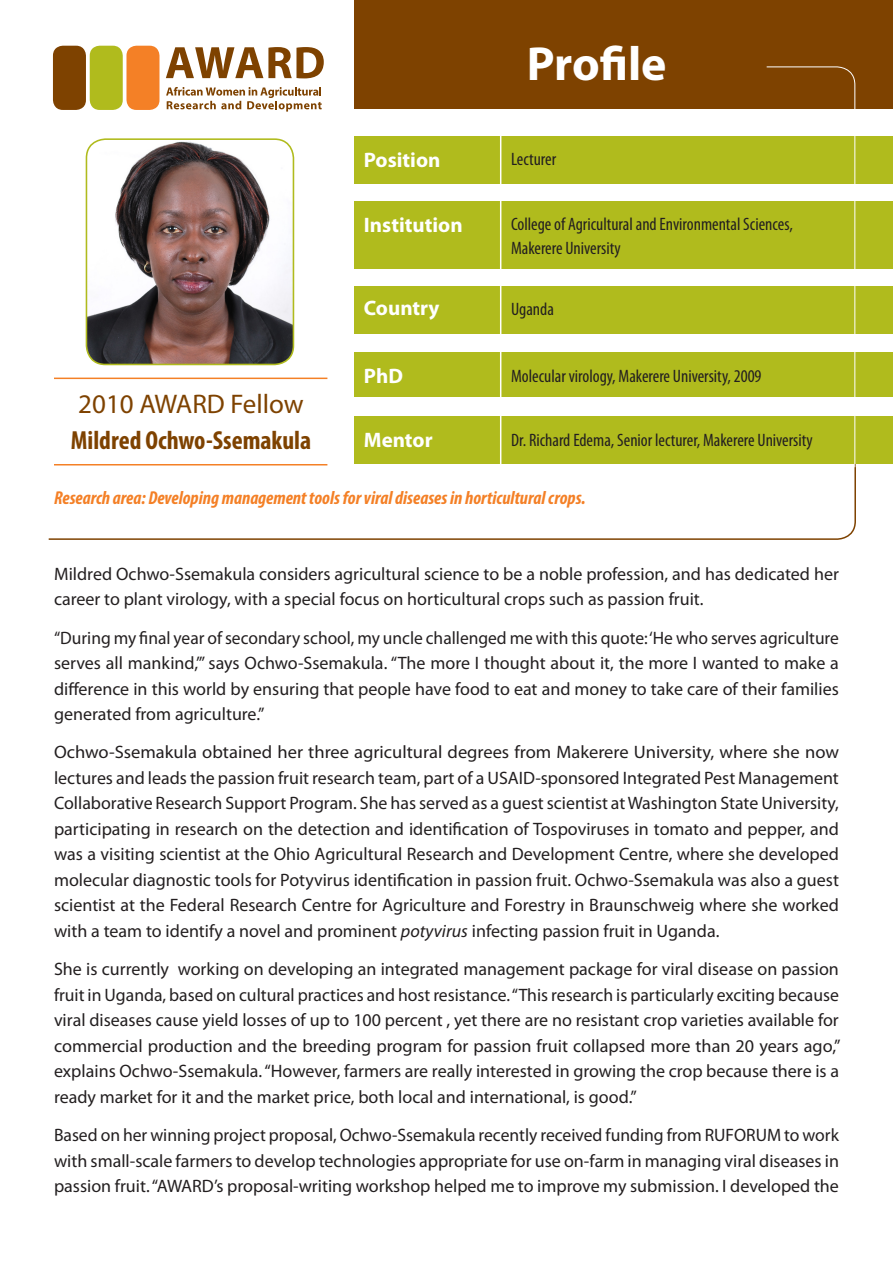
<style>
.page{position:relative;width:893px;height:1263px;background:#fff}
.page>*{position:absolute;margin:0;border:0;box-sizing:border-box;transform-origin:0 0}
.t1{font:700 48px "Myriad Pro";letter-spacing:-.005em;color:#fff}
.t2{font:27px "Myriad Pro";color:#7e4200}
.t3{font:700 condensed 26.25px "Myriad Pro";color:#7e4200}
.t4{font:700 21px "Myriad Pro";color:#fff}
.t5{font:italic 700 condensed 18.75px "Myriad Pro";color:#f48026}
.t6{font:18px/25.5px "Myriad Pro";color:#231f20;text-align:justify}
.t7{font:condensed 18px "Myriad Pro";color:#231f20}
.s1{font-style:italic}
</style>
<div class="page">
<div style="left:354px;top:0;width:539px;height:109px;background:#7e4200"></div>
<svg style="left:166px;top:47px;width:158px;height:31px"></svg>
<svg style="left:166px;top:87px;width:156px;height:25px"></svg>
<div style="left:53px;top:46px;width:33px;height:64px;background:#7e4200;border-radius:10px"></div>
<div style="left:90px;top:46px;width:33px;height:64px;background:#b0bb1d;border-radius:10px"></div>
<div style="left:126px;top:46px;width:33px;height:64px;background:#f48026;border-radius:10px"></div>
<svg style="left:48px;top:463px;width:809px;height:77px"></svg>
<hr style="left:54px;top:378px;width:273px;height:1px;background:#f48026">
<hr style="left:54px;top:464px;width:273px;height:1px;background:#f48026">
<img style="left:86px;top:139px;width:207px;height:225px">
<div style="left:86px;top:138px;width:208px;height:227px;border:2px solid #b0bb1d;border-radius:19px"></div>
<div style="left:354px;top:136px;width:539px;height:47px;background:#b0bb1d"></div>
<div style="left:354px;top:202px;width:539px;height:67px;background:#b0bb1d"></div>
<div style="left:354px;top:286px;width:539px;height:47px;background:#b0bb1d"></div>
<div style="left:354px;top:352px;width:539px;height:44px;background:#b0bb1d"></div>
<div style="left:354px;top:416px;width:539px;height:47px;background:#b0bb1d"></div>
<hr style="left:500px;top:126px;width:1px;height:362px;background:#fff">
<svg style="left:766px;top:66px;width:90px;height:402px"></svg>
<p class="t1" style="left:527px;top:32px;width:141px">Profile</p>
<p class="t4" style="left:364px;top:147px;width:78px">Position</p>
<p class="t7" style="left:511px;top:148px;width:47px">Lecturer</p>
<p class="t4" style="left:364px;top:212px;width:100px">Institution</p>
<p class="t7" style="left:511px;top:213px;width:283px">College of Agricultural and Environmental Sciences,</p>
<p class="t7" style="left:511px;top:237px;width:111px">Makerere University</p>
<p class="t4" style="left:364px;top:294px;width:77px">Country</p>
<p class="t7" style="left:511px;top:298px;width:44px">Uganda</p>
<p class="t2" style="left:78px;top:387px;width:227px">2010 AWARD Fellow</p>
<p class="t3" style="left:71px;top:423px;width:242px">Mildred Ochwo-Ssemakula</p>
<p class="t4" style="left:364px;top:362px;width:41px">PhD</p>
<p class="t7" style="left:511px;top:365px;width:252px">Molecular virology, Makerere University, 2009</p>
<p class="t4" style="left:364px;top:427px;width:70px">Mentor</p>
<p class="t7" style="left:511px;top:429px;width:303px">Dr. Richard Edema, Senior lecturer, Makerere University</p>
<p class="t5" style="left:54px;top:486px;width:533px">Research area: Developing management tools for viral diseases in horticultural crops.</p>
<p class="t6" style="left:54px;top:561px;width:786px">Mildred Ochwo-Ssemakula considers agricultural science to be a noble profession, and has dedicated her career to plant virology, with a special focus on horticultural crops such as passion fruit.</p>
<p class="t6" style="left:54px;top:625px;width:786px">“During my final year of secondary school, my uncle challenged me with this quote: ‘He who serves agriculture serves all mankind,’” says Ochwo-Ssemakula. “The more I thought about it, the more I wanted to make a difference in this world by ensuring that people have food to eat and money to take care of their families generated from agriculture.”</p>
<p class="t6" style="left:54px;top:739px;width:786px">Ochwo-Ssemakula obtained her three agricultural degrees from Makerere University, where she now lectures and leads the passion fruit research team, part of a USAID-sponsored Integrated Pest Management Collaborative Research Support Program. She has served as a guest scientist at Washington State University, participating in research on the detection and identification of Tospoviruses in tomato and pepper, and was a visiting scientist at the Ohio Agricultural Research and Development Centre, where she developed molecular diagnostic tools for Potyvirus identification in passion fruit. Ochwo-Ssemakula was also a guest scientist at the Federal Research Centre for Agriculture and Forestry in Braunschweig where she worked with a team to identify a novel and prominent <span class="s1">potyvirus</span> infecting passion fruit in Uganda.</p>
<p class="t6" style="left:54px;top:956px;width:788px">She is currently working on developing an integrated management package for viral disease on passion fruit in Uganda, based on cultural practices and host resistance. “This research is particularly exciting because viral diseases cause yield losses of up to 100 percent , yet there are no resistant crop varieties available for commercial production and the breeding program for passion fruit collapsed more than 20 years ago,” explains Ochwo-Ssemakula. “However, farmers are really interested in growing the crop because there is a ready market for it and the market price, both local and international, is good.”</p>
<p class="t6" style="left:54px;top:1122px;width:786px">Based on her winning project proposal, Ochwo-Ssemakula recently received funding from RUFORUM to work with small-scale farmers to develop technologies appropriate for use on-farm in managing viral diseases in passion fruit. “AWARD’s proposal-writing workshop helped me to improve my submission. I developed the</p>
</div>
